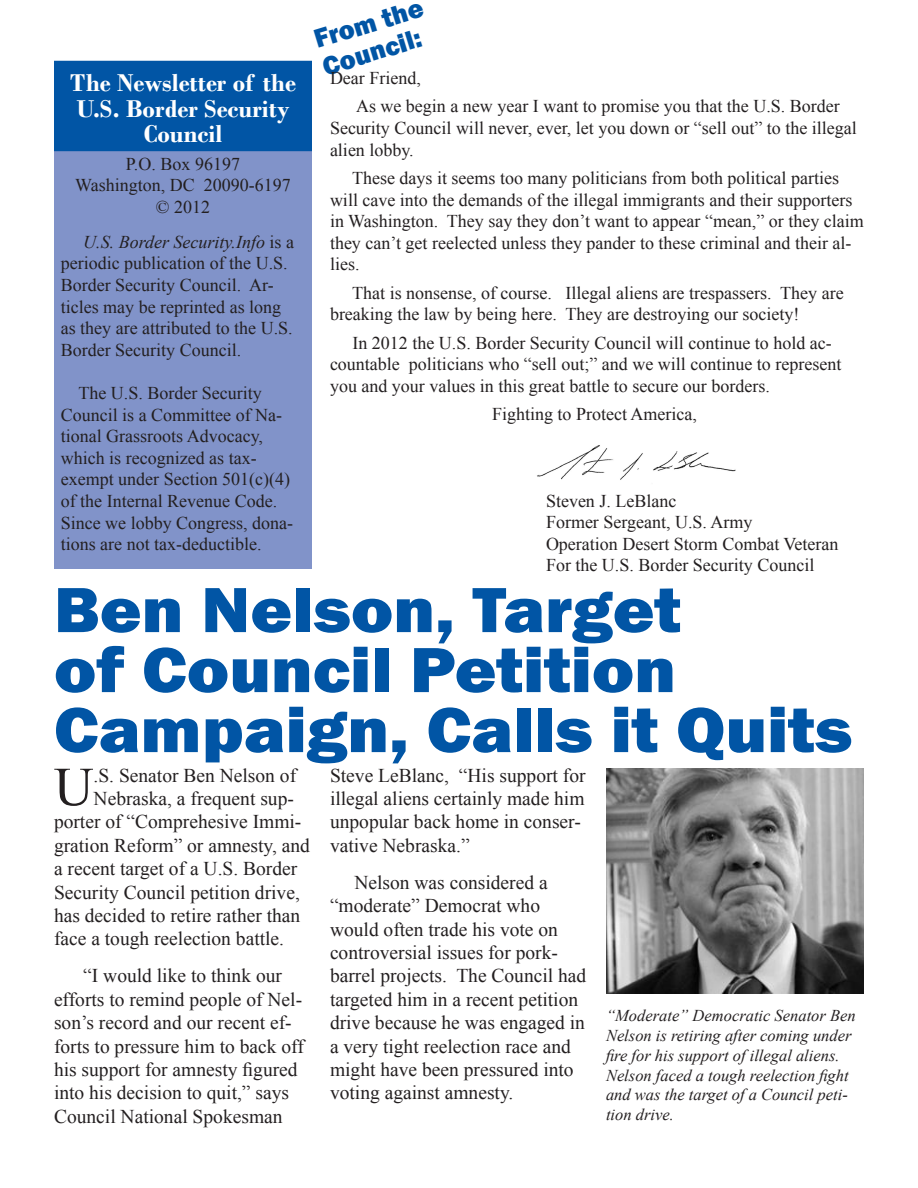
<style>
.page{position:relative;width:918px;height:1188px;background:#fff}
.page>*{position:absolute;margin:0;border:0;box-sizing:border-box;transform-origin:0 0}
.t1{font:800 66px/60px "Franklin Gothic";color:#0155a5;scale:1.08 1}
.t2{font:54.9px "Times New Roman";color:#231f20}
.t3{font:800 27px/28.5px "Franklin Gothic";color:#0155a5}
.t4{font:700 25.5px/25.5px "Bodoni";color:#fff;text-align:center}
.t5{font:19.5px/23.4px "Times New Roman";color:#231f20}
.t6{font:18px/21.6px "Times New Roman";color:#231f20}
.t7{font:italic 16.5px/19.8px "Times New Roman";color:#231f20}
.s1{font-style:italic}
</style>
<div class="page">
<div style="left:54px;top:231px;width:258px;height:338px;background:#8193c9"></div>
<div style="left:54px;top:151px;width:258px;height:82px;background:#8193c9"></div>
<div style="left:55px;top:62px;width:256px;height:88px;background:#0155a5"></div>
<div style="left:54px;top:61px;width:258px;height:90px;border:2px solid #0155a5"></div>
<img style="left:537px;top:445px;width:199px;height:35px">
<img style="left:606px;top:769px;width:258px;height:225px">
<p class="t4" style="left:70px;top:70px;width:227px">The Newsletter of the<br>U.S. Border Security<br>Council</p>
<p class="t6" style="left:126px;top:153px;width:116px">P.O. Box 96197</p>
<p class="t6" style="left:75px;top:174px;width:217px">Washington, DC 20090-6197</p>
<p class="t6" style="left:156px;top:196px;width:56px">© 2012</p>
<p class="t6" style="left:61px;top:231px;width:235px;text-indent:22px"><span class="s1">U.S. Border Security.Info</span> is a periodic publication of the U.S.<br>Border Security Council. Ar&shy;ticles may be reprinted as long as they are attributed to the U.S.<br>Border Security Council.</p>
<p class="t6" style="left:61px;top:382px;width:234px;text-indent:18px">The U.S. Border Security<br>Council is a Committee of Na&shy;tional Grassroots Advocacy, which is recognized as tax&shy;exempt under Section 501(c)(4) of the Internal Revenue Code.<br>Since we lobby Congress, dona&shy;tions are not tax-deductible.</p>
<p class="t3" style="left:311px;top:26px;width:114px;rotate:-17deg">From the<br>Council:</p>
<p class="t6" style="left:330px;top:67px;width:92px">Dear Friend,</p>
<p class="t6" style="left:330px;top:95px;width:528px;text-indent:26px">As we begin a new year I want to promise you that the U.S. Border<br>Security Council will never, ever, let you down or “sell out” to the illegal alien lobby.</p>
<p class="t6" style="left:330px;top:167px;width:535px;text-indent:22px">These days it seems too many politicians from both political parties will cave into the demands of the illegal immigrants and their supporters in Washington. They say they don’t want to appear “mean,” or they claim they can’t get reelected unless they pander to these criminal and their al&shy;lies.</p>
<p class="t6" style="left:330px;top:282px;width:515px;text-indent:22px">That is nonsense, of course. Illegal aliens are trespassers. They are breaking the law by being here. They are destroying our society!</p>
<p class="t6" style="left:330px;top:332px;width:513px;text-indent:22px">In 2012 the U.S. Border Security Council will continue to hold ac&shy;countable politicians who “sell out;” and we will continue to represent you and your values in this great battle to secure our borders.</p>
<p class="t6" style="left:492px;top:403px;width:206px">Fighting to Protect America,</p>
<p class="t6" style="left:546px;top:489px;width:132px">Steven J. LeBlanc</p>
<p class="t6" style="left:546px;top:511px;width:208px">Former Sergeant, U.S. Army</p>
<p class="t6" style="left:546px;top:533px;width:294px">Operation Desert Storm Combat Veteran</p>
<p class="t6" style="left:546px;top:554px;width:270px">For the U.S. Border Security Council</p>
<p class="t1" style="left:54px;top:580px;width:741px">Ben Nelson, Target<br>of Council Petition<br>Campaign, Calls it Quits</p>
<p class="t2" style="left:54px;top:750px;width:41px">U</p>
<p class="t5" style="left:94px;top:763px;width:204px">.S. Senator Ben Nelson of</p>
<p class="t5" style="left:94px;top:787px;width:202px">Nebraska, a frequent sup-</p>
<p class="t5" style="left:54px;top:810px;width:249px">porter of “Comprehesive Immi-</p>
<p class="t5" style="left:54px;top:833px;width:257px">gration Reform” or amnesty, and</p>
<p class="t5" style="left:54px;top:857px;width:245px">a recent target of a U.S. Border</p>
<p class="t5" style="left:54px;top:880px;width:247px">Security Council petition drive,</p>
<p class="t5" style="left:54px;top:904px;width:248px">has decided to retire rather than</p>
<p class="t5" style="left:54px;top:927px;width:232px">face a tough reelection battle.</p>
<p class="t5" style="left:54px;top:964px;width:251px;text-indent:29px">“I would like to think our efforts to remind people of Nel&shy;son’s record and our recent ef&shy;forts to pressure him to back off his support for amnesty figured into his decision to quit,” says<br>Council National Spokesman</p>
<p class="t5" style="left:330px;top:763px;width:257px">Steve LeBlanc, “His support for illegal aliens certainly made him unpopular back home in conser&shy;vative Nebraska.”</p>
<p class="t5" style="left:330px;top:870px;width:258px;text-indent:24px">Nelson was considered a “moderate” Democrat who would often trade his vote on controversial issues for pork&shy;barrel projects. The Council had targeted him in a recent petition drive because he was engaged in a very tight reelection race and might have been pressured into voting against amnesty.</p>
<p class="t7" style="left:606px;top:1005px;width:251px">“Moderate” Democratic Senator Ben<br>Nelson is retiring after coming under fire for his support of illegal aliens.<br>Nelson faced a tough reelection fight and was the target of a Council peti&shy;tion drive.</p>
</div>
